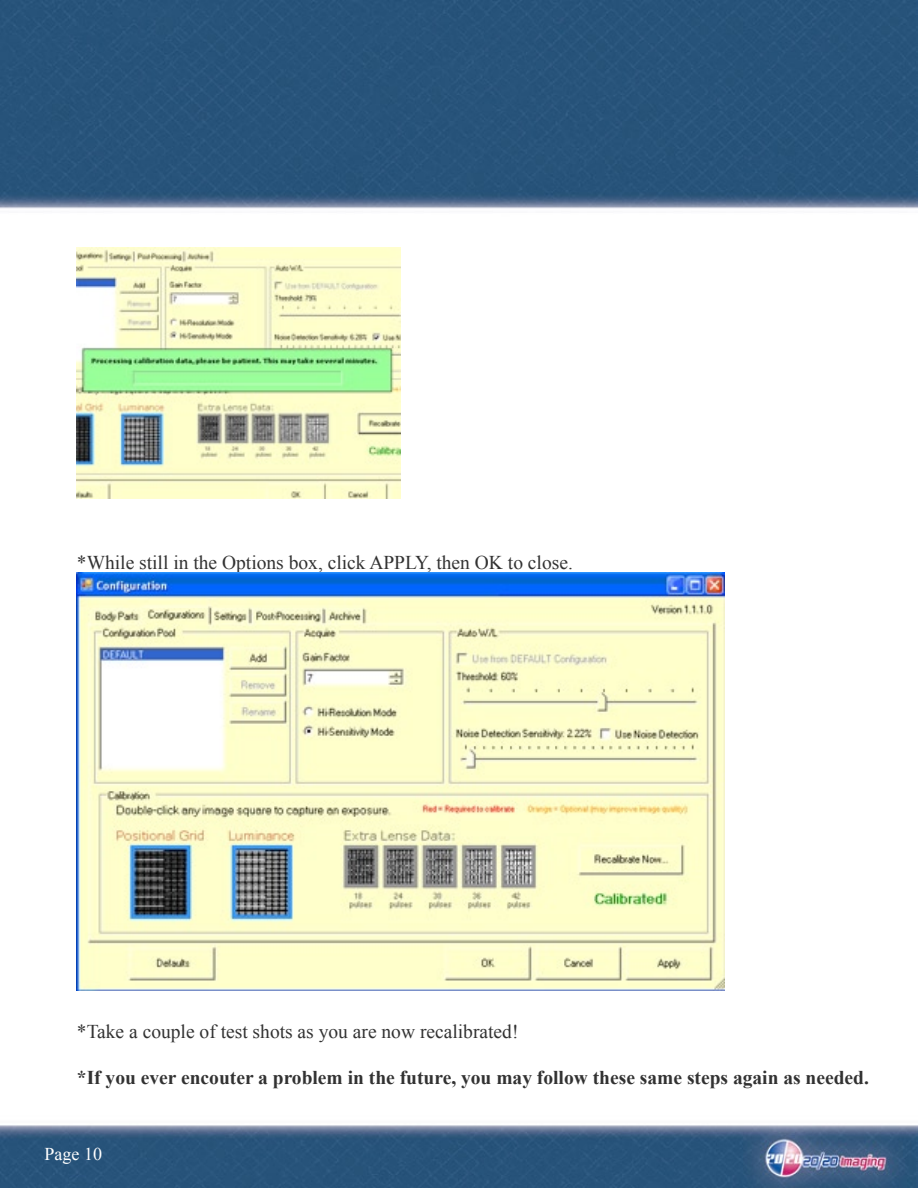
<style>
.page{position:relative;width:918px;height:1188px;background:#fff}
.page>*{position:absolute;margin:0;border:0;box-sizing:border-box;transform-origin:0 0}
.t1{font:19.5px "Times New Roman";color:#323232}
.t2{font:700 19.5px "Times New Roman";color:#323232}
.t3{font:18px "Times New Roman";color:#fff}
</style>
<div class="page">
<img style="left:0;top:0;width:918px;height:1188px">
<img style="left:77px;top:248px;width:324px;height:250px">
<img style="left:77px;top:572px;width:648px;height:419px">
<p class="t1" style="left:77px;top:549px;width:497px">*While still in the Options box, click APPLY, then OK to close.</p>
<p class="t1" style="left:77px;top:1018px;width:443px">*Take a couple of test shots as you are now recalibrated!</p>
<p class="t2" style="left:77px;top:1064px;width:794px">*If you ever encouter a problem in the future, you may follow these same steps again as needed.</p>
<p class="t3" style="left:45px;top:1142px;width:59px">Page 10</p>
</div>
